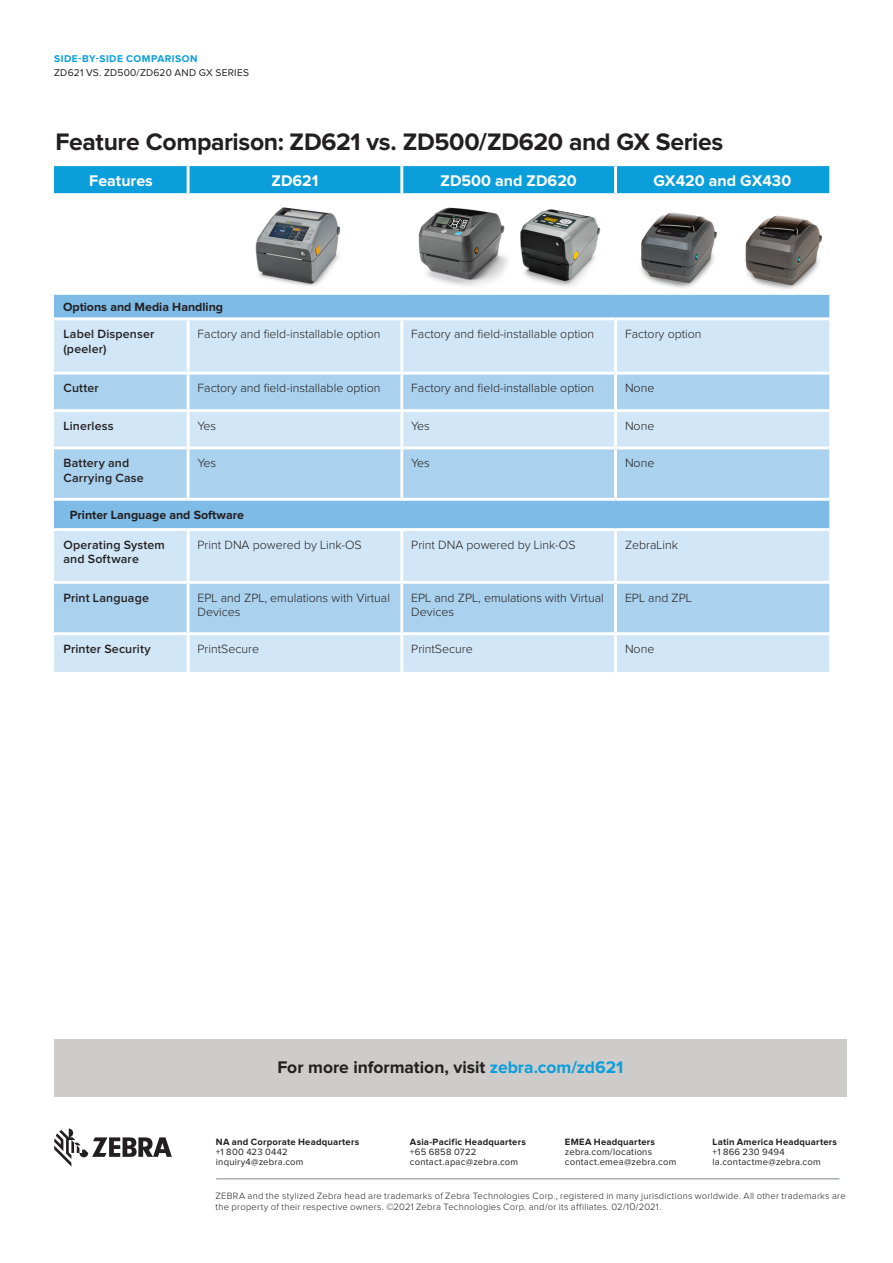
<style>
.page{position:relative;width:893px;height:1263px;background:#fff}
.page>*{position:absolute;margin:0;border:0;box-sizing:border-box;transform-origin:0 0}
.t1{font:700 24.75px "Proxima Nova";letter-spacing:-.015em;color:#231f20}
.t2{font:700 17.4px "Proxima Nova";color:#231f20}
.t3{font:700 16.05px "Proxima Nova";color:#fff}
.t4{font:300 12.3px/14.5px "Proxima Nova";color:#231f20}
.t5{font:600 12.3px/14.5px "Proxima Nova";letter-spacing:.015em;color:#231f20}
.t6{font:700 12.3px "Proxima Nova";color:#231f20}
.t7{font:10.2px "Proxima Nova";letter-spacing:.025em;color:#231f20}
.t8{font:700 10.2px "Proxima Nova";letter-spacing:.05em;color:#0a9edb}
.t9{font:300 9.45px/10.2px "Proxima Nova";letter-spacing:.025em;color:#231f20}
.t10{font:9.45px/10.2px "Proxima Nova";letter-spacing:.025em;color:#231f20}
.t11{font:700 9.45px "Proxima Nova";letter-spacing:.02em;color:#231f20}
.s1{color:#0a9edb}
.s2{font-size:10.2px}
</style>
<div class="page">
<hr style="left:216px;top:1178px;width:623px;height:1px;background:#7e868d">
<svg style="left:54px;top:1128px;width:118px;height:38px"></svg>
<div style="left:54px;top:1039px;width:793px;height:57px;background:#ceccca"></div>
<div style="left:54px;top:166px;width:775px;height:27px;background:#0a9edb"></div>
<div style="left:54px;top:295px;width:775px;height:22px;background:#7ebce7"></div>
<div style="left:54px;top:320px;width:775px;height:352px;background:#d1e6f6"></div>
<svg style="left:54px;top:375px;width:775px;height:257px;background:#b2d6f0"></svg>
<hr style="left:187px;top:166px;width:3px;height:27px;background:#fff">
<hr style="left:400px;top:166px;width:3px;height:27px;background:#fff">
<hr style="left:614px;top:166px;width:3px;height:27px;background:#fff">
<hr style="left:54px;top:528px;width:133px;height:3px;background:#fff">
<hr style="left:187px;top:320px;width:3px;height:52px;background:#fff">
<hr style="left:187px;top:531px;width:3px;height:50px;background:#fff">
<hr style="left:187px;top:528px;width:215px;height:3px;background:#fff">
<hr style="left:402px;top:528px;width:214px;height:3px;background:#fff">
<hr style="left:616px;top:528px;width:213px;height:3px;background:#fff">
<hr style="left:400px;top:320px;width:3px;height:52px;background:#fff">
<hr style="left:614px;top:320px;width:3px;height:52px;background:#fff">
<hr style="left:400px;top:531px;width:3px;height:50px;background:#fff">
<hr style="left:614px;top:531px;width:3px;height:50px;background:#fff">
<hr style="left:54px;top:372px;width:133px;height:3px;background:#fff">
<hr style="left:54px;top:446px;width:133px;height:3px;background:#fff">
<hr style="left:54px;top:581px;width:133px;height:3px;background:#fff">
<hr style="left:187px;top:375px;width:3px;height:34px;background:#fff">
<hr style="left:187px;top:449px;width:3px;height:49px;background:#fff">
<hr style="left:187px;top:584px;width:3px;height:48px;background:#fff">
<hr style="left:187px;top:372px;width:215px;height:3px;background:#fff">
<hr style="left:402px;top:372px;width:214px;height:3px;background:#fff">
<hr style="left:616px;top:372px;width:213px;height:3px;background:#fff">
<hr style="left:187px;top:446px;width:215px;height:3px;background:#fff">
<hr style="left:402px;top:446px;width:214px;height:3px;background:#fff">
<hr style="left:616px;top:446px;width:213px;height:3px;background:#fff">
<hr style="left:187px;top:581px;width:215px;height:3px;background:#fff">
<hr style="left:402px;top:581px;width:214px;height:3px;background:#fff">
<hr style="left:616px;top:581px;width:213px;height:3px;background:#fff">
<hr style="left:400px;top:375px;width:3px;height:34px;background:#fff">
<hr style="left:614px;top:375px;width:3px;height:34px;background:#fff">
<hr style="left:400px;top:449px;width:3px;height:49px;background:#fff">
<hr style="left:614px;top:449px;width:3px;height:49px;background:#fff">
<hr style="left:400px;top:584px;width:3px;height:48px;background:#fff">
<hr style="left:614px;top:584px;width:3px;height:48px;background:#fff">
<hr style="left:54px;top:409px;width:133px;height:3px;background:#fff">
<hr style="left:54px;top:498px;width:133px;height:3px;background:#fff">
<hr style="left:54px;top:632px;width:133px;height:3px;background:#fff">
<hr style="left:187px;top:412px;width:3px;height:34px;background:#fff">
<hr style="left:187px;top:635px;width:3px;height:37px;background:#fff">
<hr style="left:187px;top:409px;width:215px;height:3px;background:#fff">
<hr style="left:402px;top:409px;width:214px;height:3px;background:#fff">
<hr style="left:616px;top:409px;width:213px;height:3px;background:#fff">
<hr style="left:187px;top:498px;width:215px;height:3px;background:#fff">
<hr style="left:402px;top:498px;width:214px;height:3px;background:#fff">
<hr style="left:616px;top:498px;width:213px;height:3px;background:#fff">
<hr style="left:187px;top:632px;width:215px;height:3px;background:#fff">
<hr style="left:402px;top:632px;width:214px;height:3px;background:#fff">
<hr style="left:616px;top:632px;width:213px;height:3px;background:#fff">
<hr style="left:400px;top:412px;width:3px;height:34px;background:#fff">
<hr style="left:614px;top:412px;width:3px;height:34px;background:#fff">
<hr style="left:400px;top:635px;width:3px;height:37px;background:#fff">
<hr style="left:614px;top:635px;width:3px;height:37px;background:#fff">
<img style="left:641px;top:212px;width:76px;height:76px">
<img style="left:255px;top:207px;width:85px;height:79px">
<img style="left:418px;top:207px;width:90px;height:79px">
<img style="left:520px;top:209px;width:81px;height:77px">
<img style="left:733px;top:215px;width:97px;height:81px">
<p class="t8" style="left:54px;top:54px;width:145px">SIDE-BY-SIDE COMPARISON</p>
<p class="t7" style="left:54px;top:68px;width:196px">ZD621 VS. ZD500/ZD620 AND GX SERIES</p>
<h1 class="t1" style="left:55px;top:131px;width:669px">Feature Comparison: ZD621 vs. ZD500/ZD620 and GX Series</h1>
<h3 class="t3" style="left:89px;top:173px;width:65px">Features</h3>
<h3 class="t3" style="left:272px;top:173px;width:48px">ZD621</h3>
<h3 class="t3" style="left:440px;top:173px;width:138px">ZD500 and ZD620</h3>
<h3 class="t3" style="left:654px;top:173px;width:139px">GX420 and GX430</h3>
<p class="t6" style="left:63px;top:301px;width:162px">Options and Media Handling</p>
<p class="t5" style="left:63px;top:327px;width:93px">Label Dispenser (peeler)</p>
<p class="t4" style="left:198px;top:327px;width:184px">Factory and field-installable option</p>
<p class="t4" style="left:411px;top:327px;width:184px">Factory and field-installable option</p>
<p class="t4" style="left:625px;top:327px;width:78px">Factory option</p>
<p class="t5" style="left:63px;top:381px;width:37px">Cutter</p>
<p class="t4" style="left:198px;top:381px;width:184px">Factory and field-installable option</p>
<p class="t4" style="left:411px;top:381px;width:184px">Factory and field-installable option</p>
<p class="t4" style="left:625px;top:381px;width:31px">None</p>
<p class="t5" style="left:63px;top:419px;width:52px">Linerless</p>
<p class="t4" style="left:198px;top:419px;width:20px">Yes</p>
<p class="t4" style="left:411px;top:419px;width:20px">Yes</p>
<p class="t4" style="left:625px;top:419px;width:31px">None</p>
<p class="t5" style="left:63px;top:456px;width:82px">Battery and<br>Carrying Case</p>
<p class="t4" style="left:198px;top:456px;width:20px">Yes</p>
<p class="t4" style="left:411px;top:456px;width:20px">Yes</p>
<p class="t4" style="left:625px;top:456px;width:31px">None</p>
<p class="t6" style="left:70px;top:510px;width:176px">Printer Language and Software</p>
<p class="t5" style="left:63px;top:538px;width:103px">Operating System and Software</p>
<p class="t4" style="left:198px;top:538px;width:166px">Print DNA powered by Link-OS</p>
<p class="t4" style="left:411px;top:538px;width:166px">Print DNA powered by Link-OS</p>
<p class="t4" style="left:625px;top:538px;width:55px">ZebraLink</p>
<p class="t5" style="left:63px;top:591px;width:87px">Print Language</p>
<p class="t4" style="left:198px;top:591px;width:194px">EPL and ZPL, emulations with Virtual<br>Devices</p>
<p class="t4" style="left:411px;top:591px;width:194px">EPL and ZPL, emulations with Virtual<br>Devices</p>
<p class="t4" style="left:625px;top:591px;width:68px">EPL and ZPL</p>
<p class="t5" style="left:63px;top:642px;width:89px">Printer Security</p>
<p class="t4" style="left:198px;top:642px;width:63px">PrintSecure</p>
<p class="t4" style="left:411px;top:642px;width:63px">PrintSecure</p>
<p class="t4" style="left:625px;top:642px;width:31px">None</p>
<h2 class="t2" style="left:277px;top:1059px;width:347px">For more information, visit <span class="s1">zebra.com/zd621</span></h2>
<p class="t11" style="left:216px;top:1137px;width:145px">NA and Corporate Headquarters</p>
<p class="t10" style="left:216px;top:1147px;width:89px">+1 800 423 0442 inquiry4@zebra.com</p>
<p class="t11" style="left:410px;top:1137px;width:117px">Asia-Pacific Headquarters</p>
<p class="t10" style="left:410px;top:1147px;width:110px">+65 6858 0722 contact.apac@zebra.com</p>
<p class="t11" style="left:565px;top:1137px;width:92px">EMEA Headquarters</p>
<p class="t10" style="left:565px;top:1147px;width:113px">zebra.com/locations contact.emea@zebra.com</p>
<p class="t11" style="left:713px;top:1137px;width:126px">Latin America Headquarters</p>
<p class="t10" style="left:713px;top:1147px;width:110px">+1 866 230 9494 la.contactme@zebra.com</p>
<p class="t9" style="left:216px;top:1191px;width:632px">ZEBRA and the stylized Zebra head are trademarks of Zebra Technologies Corp., registered in many jurisdictions worldwide. All other trademarks are the property of their respective owners. ©2021 Zebra Technologies Corp. and/or its affiliates. 02/1<span class="s2">0</span>/2021.</p>
</div>
